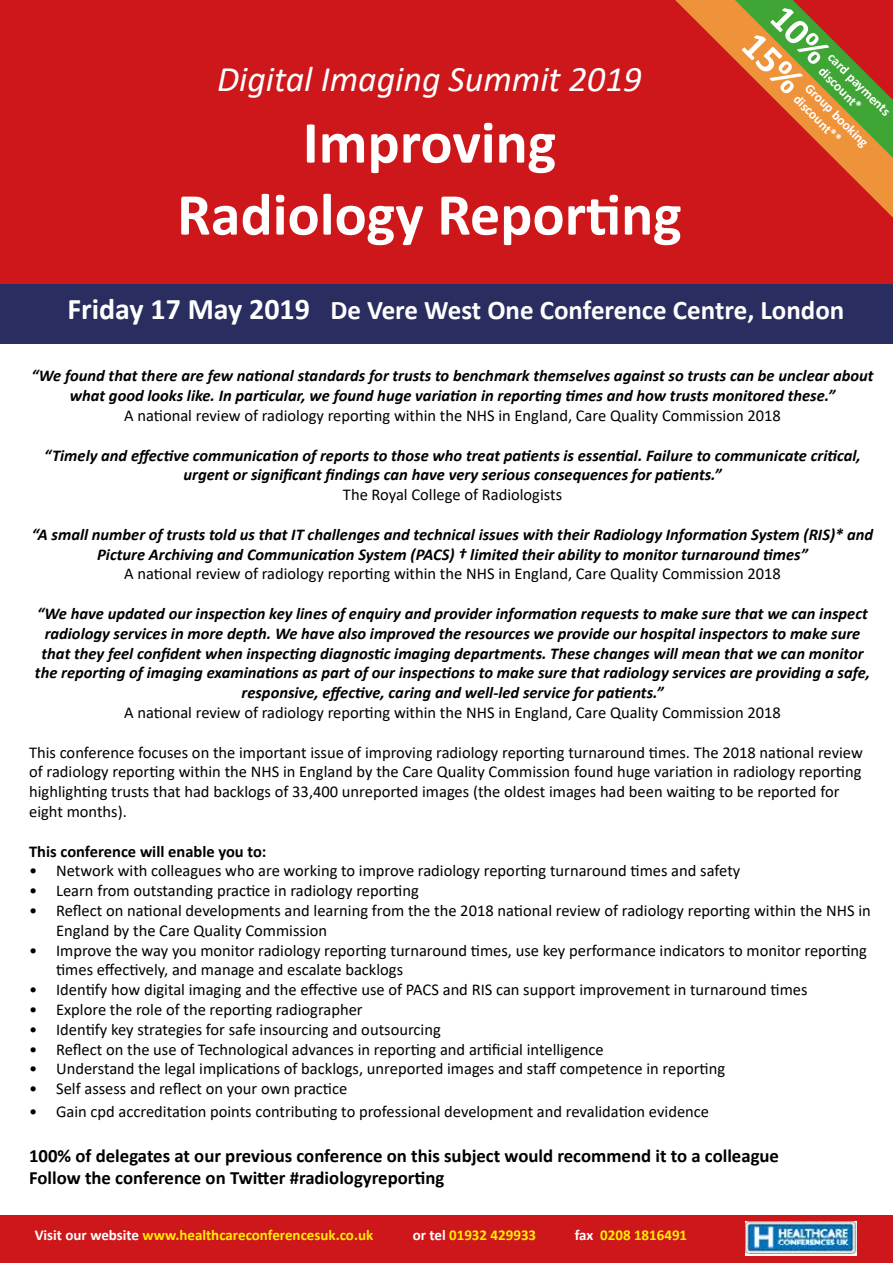
<style>
.page{position:relative;width:893px;height:1263px;background:#fff}
.page>*{position:absolute;margin:0;border:0;box-sizing:border-box;transform-origin:0 0}
.t1{font:700 60px/72px "Calibri";color:#fff;text-align:center}
.t2{font:italic 36px "Calibri";color:#fff}
.t3{font:700 27px "Calibri";color:#fff}
.t4{font:700 18.75px/22.5px "Calibri";color:#000}
.t5{font:16.5px/19.8px "Calibri";color:#000}
.t6{font:italic 700 16.5px/19.8px "Calibri";color:#000;text-align:center}
.t7{font:700 16.5px "Calibri";color:#000}
.t8{font:700 15px "Calibri";color:#ffed00}
.t9{font:700 13.5px/16.2px "Calibri";color:#fff}
.s1{font-size:30px}
.s2{color:#fff}
</style>
<div class="page">
<div style="left:0;top:0;width:893px;height:284px;background:#cd171a"></div>
<div style="left:0;top:1215px;width:893px;height:48px;background:#cd171a"></div>
<img style="left:746px;top:1221px;width:110px;height:35px">
<svg style="left:675px;top:0;width:218px;height:218px;background:#d22a1f"></svg>
<div style="left:0;top:284px;width:893px;height:60px;background:#292d5f"></div>
<svg style="left:733px;top:0;width:160px;height:159px;background:#ad662c"></svg>
<h2 class="t2" style="left:217px;top:54px;width:426px">Digital Imaging Summit 2019</h2>
<h1 class="t1" style="left:177px;top:106px;width:506px">Improving<br>Radiology Reporting</h1>
<p class="t9" style="left:836px;top:49px;width:84px;rotate:45deg">card payments discount*</p>
<p class="t9" style="left:813px;top:80px;width:85px;rotate:45deg">Group booking discount**</p>
<h3 class="t3" style="left:67px;top:291px;width:778px"><span class="s1">Friday 17 May 2019</span> De Vere West One Conference Centre, London</h3>
<p class="t6" style="left:32px;top:365px;width:843px">“We found that there are few national standards for trusts to benchmark themselves against so trusts can be unclear about what good looks like. In particular, we found huge variation in reporting times and how trusts monitored these.”</p>
<p class="t5" style="left:124px;top:405px;width:658px">A national review of radiology reporting within the NHS in England, Care Quality Commission 2018</p>
<p class="t6" style="left:44px;top:445px;width:818px">“Timely and effective communication of reports to those who treat patients is essential. Failure to communicate critical, urgent or significant findings can have very serious consequences for patients.”</p>
<p class="t5" style="left:343px;top:484px;width:221px">The Royal College of Radiologists</p>
<p class="t6" style="left:32px;top:524px;width:843px">“A small number of trusts told us that IT challenges and technical issues with their Radiology Information System (RIS)* and<br>Picture Archiving and Communication System (PACS) † limited their ability to monitor turnaround times”</p>
<p class="t5" style="left:124px;top:564px;width:658px">A national review of radiology reporting within the NHS in England, Care Quality Commission 2018</p>
<p class="t6" style="left:35px;top:603px;width:837px">“We have updated our inspection key lines of enquiry and provider information requests to make sure that we can inspect radiology services in more depth. We have also improved the resources we provide our hospital inspectors to make sure that they feel confident when inspecting diagnostic imaging departments. These changes will mean that we can monitor the reporting of imaging examinations as part of our inspections to make sure that radiology services are providing a safe, responsive, effective, caring and well-led service for patients.”</p>
<p class="t5" style="left:124px;top:702px;width:658px">A national review of radiology reporting within the NHS in England, Care Quality Commission 2018</p>
<p class="t5" style="left:29px;top:742px;width:835px">This conference focuses on the important issue of improving radiology reporting turnaround times. The 2018 national review of radiology reporting within the NHS in England by the Care Quality Commission found huge variation in radiology reporting highlighting trusts that had backlogs of 33,400 unreported images (the oldest images had been waiting to be reported for eight months).</p>
<p class="t7" style="left:29px;top:839px;width:239px">This conference will enable you to:</p>
<p class="t5" style="left:29px;top:861px;width:713px">• Network with colleagues who are working to improve radiology reporting turnaround times and safety</p>
<p class="t5" style="left:29px;top:880px;width:391px">• Learn from outstanding practice in radiology reporting</p>
<p class="t5" style="left:56px;top:900px;width:816px;text-indent:-27px">• Reflect on national developments and learning from the the 2018 national review of radiology reporting within the NHS in<br>England by the Care Quality Commission</p>
<p class="t5" style="left:56px;top:940px;width:812px;text-indent:-27px">• Improve the way you monitor radiology reporting turnaround times, use key performance indicators to monitor reporting times effectively, and manage and escalate backlogs</p>
<p class="t5" style="left:29px;top:979px;width:780px">• Identify how digital imaging and the effective use of PACS and RIS can support improvement in turnaround times</p>
<p class="t5" style="left:29px;top:999px;width:335px">• Explore the role of the reporting radiographer</p>
<p class="t5" style="left:29px;top:1019px;width:413px">• Identify key strategies for safe insourcing and outsourcing</p>
<p class="t5" style="left:29px;top:1039px;width:576px">• Reflect on the use of Technological advances in reporting and artificial intelligence</p>
<p class="t5" style="left:29px;top:1059px;width:697px">• Understand the legal implications of backlogs, unreported images and staff competence in reporting</p>
<p class="t5" style="left:29px;top:1078px;width:320px">• Self assess and reflect on your own practice</p>
<p class="t5" style="left:29px;top:1101px;width:681px">• Gain cpd accreditation points contributing to professional development and revalidation evidence</p>
<p class="t4" style="left:29px;top:1144px;width:751px">100% of delegates at our previous conference on this subject would recommend it to a colleague<br>Follow the conference on Twitter #radiologyreporting</p>
<p class="t8" style="left:35px;top:1225px;width:340px"><span class="s2">Visit our website</span> www.healthcareconferencesuk.co.uk</p>
<p class="t8" style="left:413px;top:1225px;width:125px"><span class="s2">or tel</span> 01932 429933</p>
<p class="t8" style="left:575px;top:1225px;width:114px"><span class="s2">fax</span> 0208 1816491</p>
</div>
